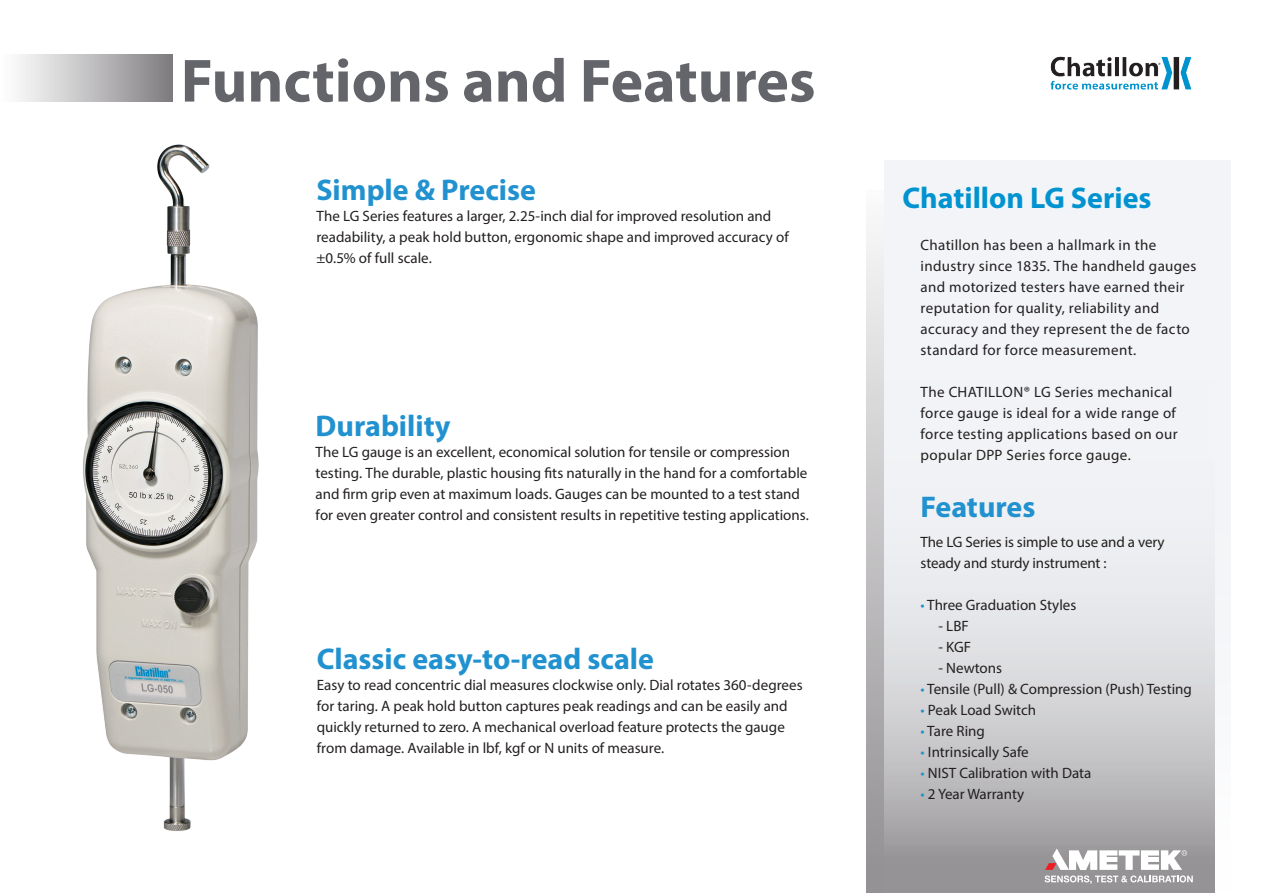
<style>
.page{position:relative;width:1263px;height:893px;background:#fff}
.page>*{position:absolute;margin:0;border:0;box-sizing:border-box;transform-origin:0 0}
.t1{font:700 61.5px "Myriad Pro";color:#64656a}
.t2{font:700 30px "Myriad Pro";color:#2192cf}
.t3{font:700 30px "Myriad Pro";color:#0093d0}
.t4{font:15px/21px "Myriad Pro";color:#231f20}
.t5{font:15px/21px "Myriad Pro";letter-spacing:.025em;color:#231f20}
.s1{color:#2192cf}
</style>
<div class="page">
<img style="left:83px;top:144px;width:176px;height:687px">
<div style="left:0;top:54px;width:173px;height:48px;background:linear-gradient(to right,#fff,#817e82)"></div>
<div style="left:866px;top:191px;width:348px;height:702px;background:linear-gradient(to bottom,#fafafa,#908d90)"></div>
<svg style="left:884px;top:160px;width:347px;height:733px;fill:#eff1f4"></svg>
<svg style="left:1045px;top:848px;width:148px;height:36px"></svg>
<img style="left:1050px;top:56px;width:142px;height:34px">
<h1 class="t1" style="left:181px;top:41px;width:636px">Functions and Features</h1>
<h2 class="t2" style="left:316px;top:170px;width:221px">Simple &amp; Precise</h2>
<p class="t4" style="left:316px;top:205px;width:474px">The LG Series features a larger, 2.25-inch dial for improved resolution and readability, a peak hold button, ergonomic shape and improved accuracy of ±0.5% of full scale.</p>
<h2 class="t2" style="left:316px;top:406px;width:136px">Durability</h2>
<p class="t4" style="left:316px;top:441px;width:495px">The LG gauge is an excellent, economical solution for tensile or compression testing. The durable, plastic housing fits naturally in the hand for a comfortable and firm grip even at maximum loads. Gauges can be mounted to a test stand for even greater control and consistent results in repetitive testing applications.</p>
<h2 class="t2" style="left:317px;top:639px;width:339px">Classic easy-to-read scale</h2>
<p class="t4" style="left:317px;top:674px;width:487px">Easy to read concentric dial measures clockwise only. Dial rotates 360-degrees for taring. A peak hold button captures peak readings and can be easily and quickly returned to zero. A mechanical overload feature protects the gauge from damage. Available in lbf, kgf or N units of measure.</p>
<h2 class="t3" style="left:902px;top:178px;width:251px">Chatillon LG Series</h2>
<p class="t5" style="left:920px;top:234px;width:277px">Chatillon has been a hallmark in the industry since 1835. The handheld gauges and motorized testers have earned their reputation for quality, reliability and accuracy and they represent the de facto standard for force measurement.</p>
<p class="t5" style="left:920px;top:381px;width:259px">The CHATILLON® LG Series mechanical force gauge is ideal for a wide range of force testing applications based on our popular DPP Series force gauge.</p>
<h2 class="t2" style="left:920px;top:487px;width:116px">Features</h2>
<p class="t4" style="left:920px;top:531px;width:246px">The LG Series is simple to use and a very steady and sturdy instrument :</p>
<p class="t4" style="left:920px;top:594px;width:157px"><span class="s1">•</span> Three Graduation Styles</p>
<p class="t4" style="left:938px;top:615px;width:32px">- LBF</p>
<p class="t4" style="left:938px;top:636px;width:34px">- KGF</p>
<p class="t4" style="left:938px;top:657px;width:65px">- Newtons</p>
<p class="t4" style="left:920px;top:678px;width:273px"><span class="s1">•</span> Tensile (Pull) &amp; Compression (Push) Testing</p>
<p class="t4" style="left:920px;top:699px;width:117px"><span class="s1">•</span> Peak Load Switch</p>
<p class="t4" style="left:920px;top:720px;width:66px"><span class="s1">•</span> Tare Ring</p>
<p class="t4" style="left:920px;top:741px;width:110px"><span class="s1">•</span> Intrinsically Safe</p>
<p class="t4" style="left:920px;top:762px;width:172px"><span class="s1">•</span> NIST Calibration with Data</p>
<p class="t4" style="left:920px;top:783px;width:105px"><span class="s1">•</span> 2 Year Warranty</p>
</div>
